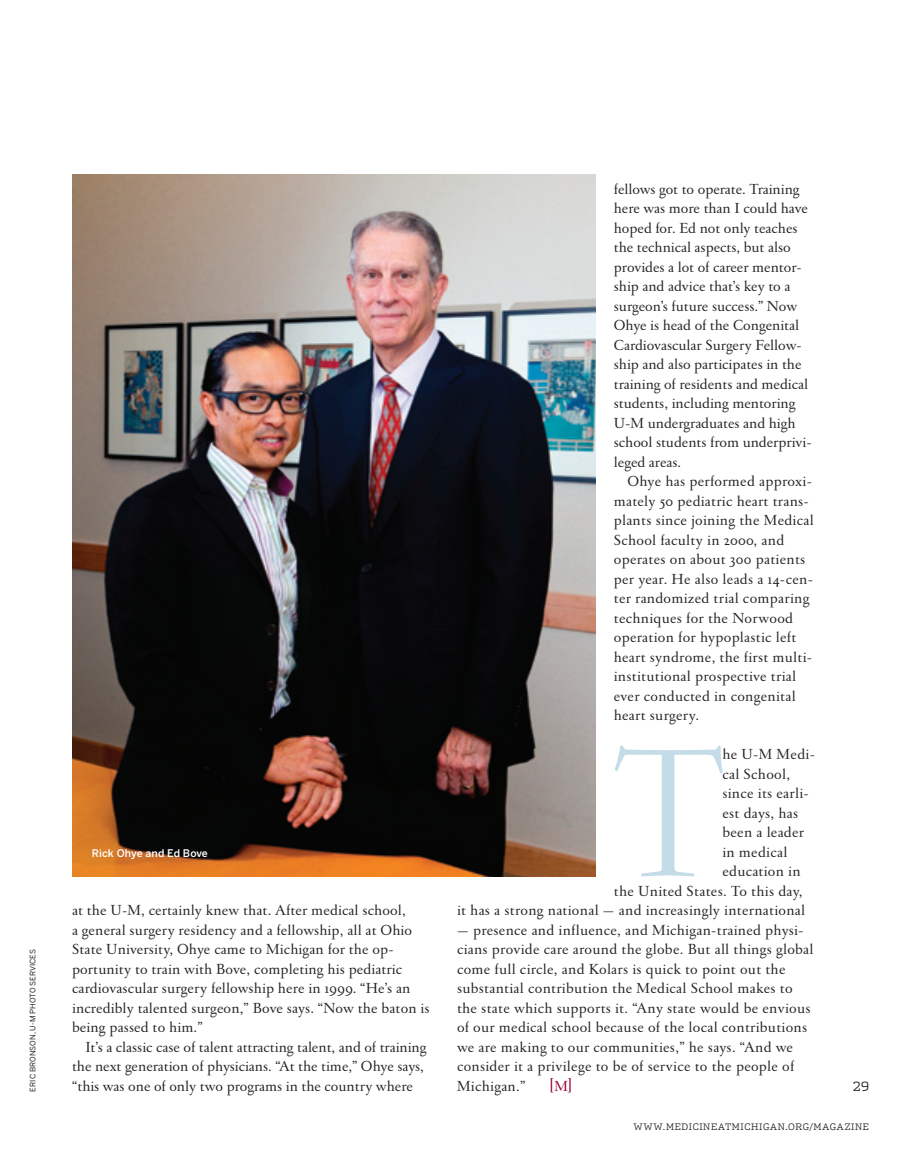
<style>
.page{position:relative;width:905px;height:1175px;background:#fff}
.page>*{position:absolute;margin:0;border:0;box-sizing:border-box;transform-origin:0 0}
.Garr__Body__10_5_13{font:300 198px "Garamond FB Display";color:#c3dce8}
.Garr__Body__10_5_13-2{font:15.75px/19.5px "Garamond FB Text";letter-spacing:.015em;color:#231f20}
.t1{font:15.75px "Garamond FB Text";color:#98012d}
.Page___Right{font:300 12.75px "Dispatch";color:#231f20}
.Photo_Caption{font:500 10.5px "Benton Sans";letter-spacing:.005em;color:#fff}
.Folio_Right{font:300 9px "Dispatch";letter-spacing:.07em;color:#231f20}
.Gutter_Credit{font:7.5px "Benton Sans Regluar";letter-spacing:.01em;color:#231f20}
</style>
<div class="page">
<img style="left:72px;top:174px;width:524px;height:702px">
<p class="Gutter_Credit" style="left:28px;top:1091px;width:144px;rotate:-90deg">ERIC BRONSON, U-M PHOTO SERVICES</p>
<p class="Photo_Caption" style="left:92px;top:847px;width:117px">Rick Ohye and Ed Bove</p>
<p class="Garr__Body__10_5_13-2" style="left:72px;top:901px;width:359px">at the U-M, certainly knew that. After medical school,<br>a general surgery residency and a fellowship, all at Ohio State University, Ohye came to Michigan for the op&shy;portunity to train with Bove, completing his pediatric cardiovascular surgery fellowship here in 1999. “He’s an incredibly talented surgeon,” Bove says. “Now the baton is being passed to him.”</p>
<p class="Garr__Body__10_5_13-2" style="left:72px;top:1038px;width:356px;text-indent:14px">It’s a classic case of talent attracting talent, and of training the next generation of physicians. “At the time,” Ohye says, “this was one of only two programs in the country where</p>
<p class="Garr__Body__10_5_13-2" style="left:614px;top:180px;width:199px">fellows got to operate. Training here was more than I could have hoped for. Ed not only teaches the technical aspects, but also provides a lot of career mentor&shy;ship and advice that’s key to a surgeon’s future success.” Now<br>Ohye is head of the Congenital<br>Cardiovascular Surgery Fellow&shy;ship and also participates in the training of residents and medical students, including mentoring<br>U-M undergraduates and high school students from underprivi&shy;leged areas.</p>
<p class="Garr__Body__10_5_13-2" style="left:614px;top:472px;width:201px;text-indent:14px">Ohye has performed approxi&shy;mately 50 pediatric heart trans&shy;plants since joining the Medical<br>School faculty in 2000, and operates on about 300 patients per year. He also leads a 14-cen&shy;ter randomized trial comparing techniques for the Norwood operation for hypoplastic left heart syndrome, the first multi&shy;institutional prospective trial ever conducted in congenital heart surgery.</p>
<p class="Garr__Body__10_5_13" style="left:614px;top:710px;width:110px">T</p>
<p class="Garr__Body__10_5_13-2" style="left:722px;top:745px;width:94px">he U-M Medi-</p>
<p class="Garr__Body__10_5_13-2" style="left:722px;top:765px;width:69px">cal School,</p>
<p class="Garr__Body__10_5_13-2" style="left:722px;top:784px;width:88px">since its earli-</p>
<p class="Garr__Body__10_5_13-2" style="left:722px;top:804px;width:77px">est days, has</p>
<p class="Garr__Body__10_5_13-2" style="left:722px;top:823px;width:83px">been a leader</p>
<p class="Garr__Body__10_5_13-2" style="left:722px;top:843px;width:66px">in medical</p>
<p class="Garr__Body__10_5_13-2" style="left:722px;top:862px;width:80px">education in</p>
<p class="Garr__Body__10_5_13-2" style="left:614px;top:882px;width:190px">the United States. To this day,</p>
<p class="Garr__Body__10_5_13-2" style="left:457px;top:901px;width:350px">it has a strong national — and increasingly international</p>
<p class="Garr__Body__10_5_13-2" style="left:457px;top:921px;width:358px">— presence and influence, and Michigan-trained physi&shy;cians provide care around the globe. But all things global come full circle, and Kolars is quick to point out the substantial contribution the Medical School makes to the state which supports it. “Any state would be envious of our medical school because of the local contributions we are making to our communities,” he says. “And we consider it a privilege to be of service to the people of Michigan.”</p>
<p class="t1" style="left:549px;top:1075px;width:25px">[M ]</p>
<p class="Page___Right" style="left:853px;top:1078px;width:17px">29</p>
<p class="Folio_Right" style="left:633px;top:1121px;width:237px">WWW.MEDICINEATMICHIGAN.ORG/MAGAZINE</p>
</div>
